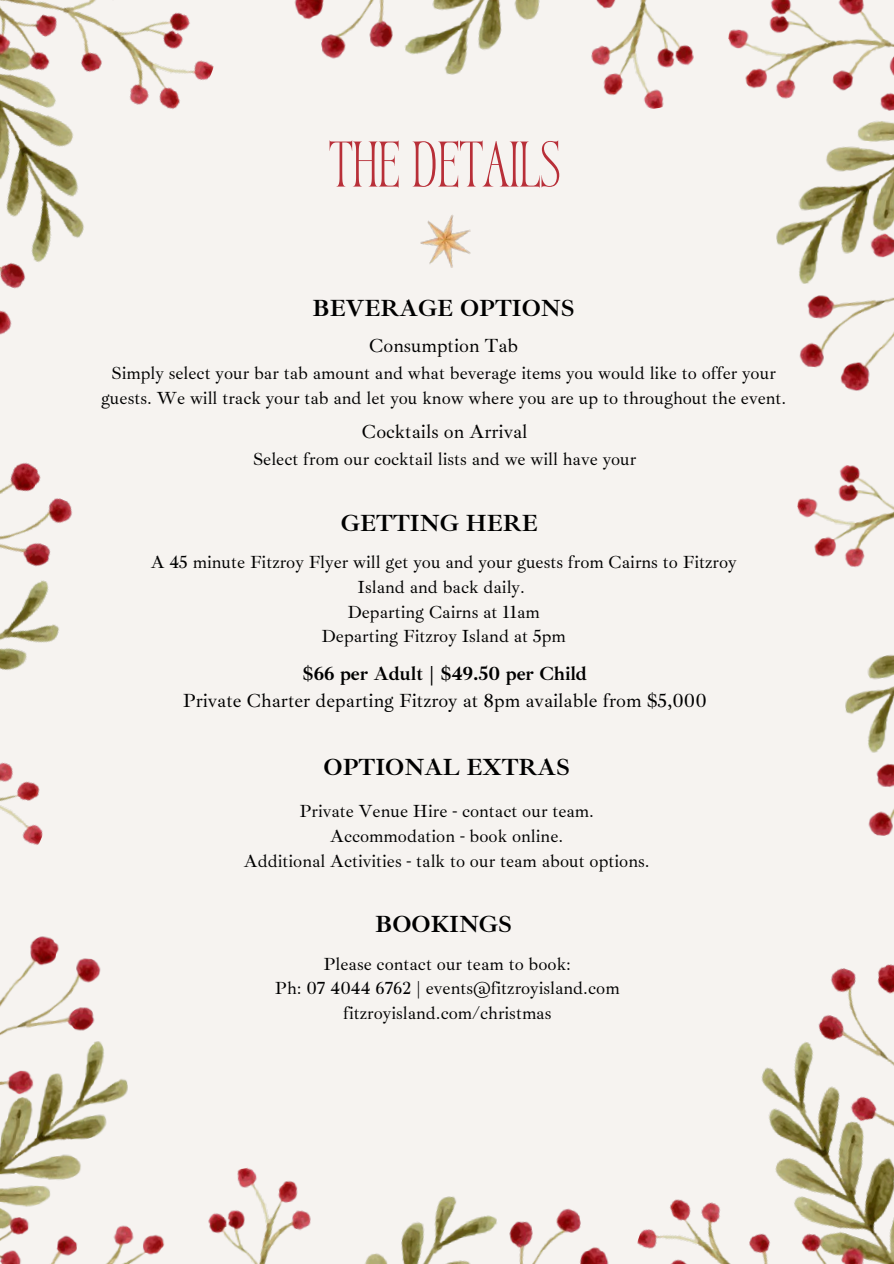
<style>
.page{position:relative;width:894px;height:1264px;background:#fff}
.page>*{position:absolute;margin:0;border:0;box-sizing:border-box;transform-origin:0 0}
.t1{font:60px "TAN Variety";letter-spacing:-.05em;color:#b82f38}
.t2{font:700 24px "Ibarra Real Nova";color:#000}
.t3{font:19.5px "Ibarra Real Nova";color:#000}
.t4{font:700 19.5px "Ibarra Real Nova";color:#000}
.t5{font:18px/24.8px "Ibarra Real Nova";color:#000;text-align:center}
</style>
<div class="page">
<div style="left:0;top:0;width:893px;height:1263px;background:#f6f3f0"></div>
<img style="left:728px;top:0;width:165px;height:391px">
<img style="left:797px;top:465px;width:96px;height:371px">
<img style="left:0;top:463px;width:73px;height:377px">
<img style="left:0;top:840px;width:165px;height:423px">
<img style="left:294px;top:0;width:400px;height:109px">
<img style="left:208px;top:1167px;width:401px;height:96px">
<img style="left:0;top:0;width:214px;height:463px">
<img style="left:637px;top:964px;width:256px;height:299px">
<img style="left:420px;top:214px;width:51px;height:54px">
<p class="t1" style="left:328px;top:140px;width:235px">THE DETAILS</p>
<p class="t2" style="left:312px;top:293px;width:264px">BEVERAGE OPTIONS</p>
<p class="t3" style="left:369px;top:333px;width:151px">Consumption Tab</p>
<p class="t5" style="left:101px;top:360px;width:686px">Simply select your bar tab amount and what beverage items you would like to offer your guests. We will track your tab and let you know where you are up to throughout the event.</p>
<p class="t3" style="left:362px;top:419px;width:167px">Cocktails on Arrival</p>
<p class="t5" style="left:253px;top:447px;width:385px">Select from our cocktail lists and we will have your</p>
<h2 class="t2" style="left:341px;top:508px;width:198px">GETTING HERE</h2>
<p class="t5" style="left:151px;top:550px;width:587px">A 45 minute Fitzroy Flyer will get you and your guests from Cairns to Fitzroy<br>Island and back daily.</p>
<p class="t5" style="left:347px;top:599px;width:194px">Departing Cairns at 11am</p>
<p class="t5" style="left:321px;top:624px;width:246px">Departing Fitzroy Island at 5pm</p>
<h2 class="t4" style="left:302px;top:661px;width:286px">$66 per Adult | $49.50 per Child</h2>
<p class="t3" style="left:183px;top:688px;width:525px">Private Charter departing Fitzroy at 8pm available from $5,000</p>
<p class="t2" style="left:323px;top:752px;width:248px">OPTIONAL EXTRAS</p>
<p class="t5" style="left:299px;top:798px;width:296px">Private Venue Hire - contact our team.</p>
<p class="t5" style="left:330px;top:823px;width:234px">Accommodation - book online.</p>
<p class="t5" style="left:244px;top:848px;width:407px">Additional Activities - talk to our team about options.</p>
<p class="t2" style="left:375px;top:909px;width:138px">BOOKINGS</p>
<h2 class="t5" style="left:323px;top:951px;width:249px">Please contact our team to book:</h2>
<p class="t5" style="left:275px;top:976px;width:346px">Ph: 07 4044 6762 | events@fitzroyisland.com</p>
<p class="t5" style="left:343px;top:1000px;width:210px">fitzroyisland.com/christmas</p>
</div>
